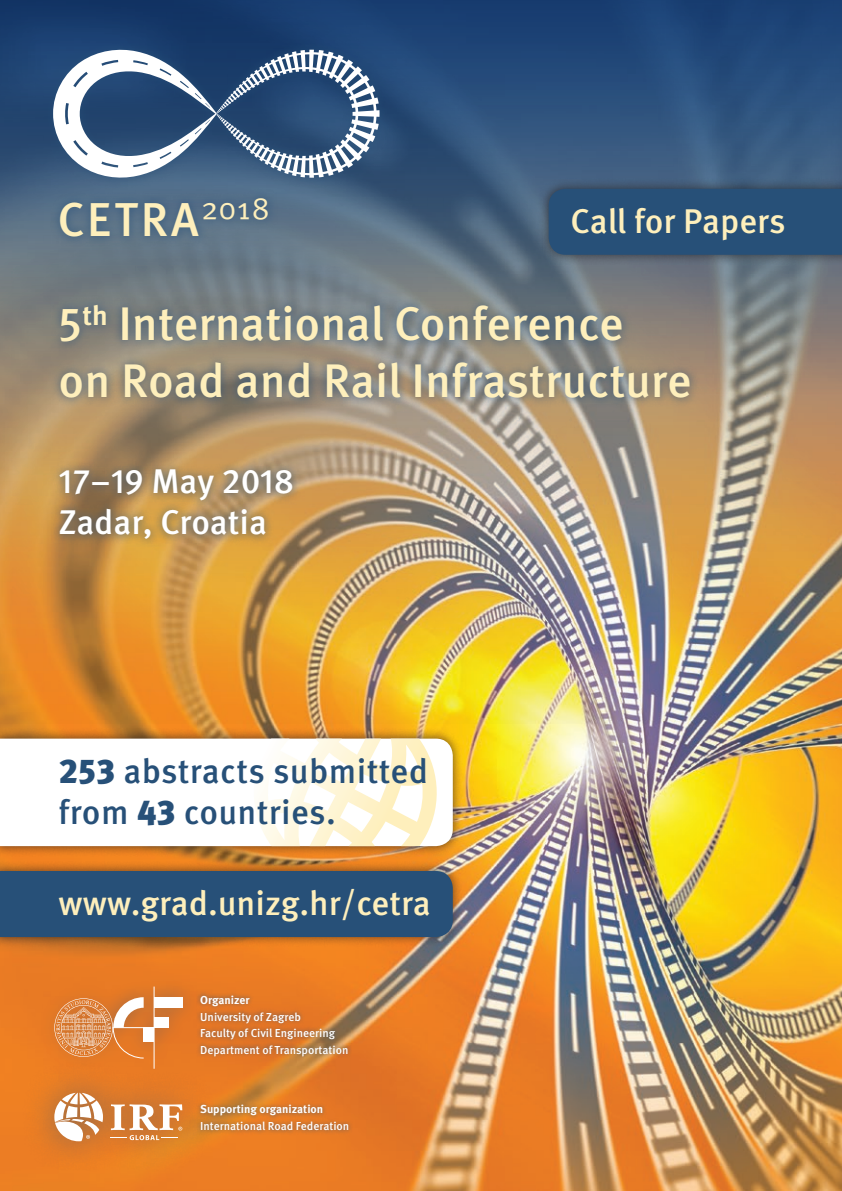
<style>
.page{position:relative;width:842px;height:1191px;background:#fff}
.page>*{position:absolute;margin:0;border:0;box-sizing:border-box;transform-origin:0 0}
.t1{font:48.2px "Meta Pro Cetra Bats";color:#feefbc}
.t2{font:500 47px/56.8px "Meta Pro";color:#feefbc}
.t3{font:500 34.2px/41px "Meta Pro";letter-spacing:.01em;color:#275078}
.t4{font:500 34.2px "Meta Pro";color:#feefbc}
.t5{font:500 34.2px/41px "Meta Pro";letter-spacing:-.005em;color:#fff}
.t6{font:500 11.6px/16.4px "Meta Pro";color:#fff}
.t7{font:700 11.6px "Meta Pro";color:#fff}
.s1{font-weight:900}
</style>
<div class="page">
<img style="left:0;top:738px;width:842px;height:453px">
<img style="left:0;top:393px;width:842px;height:345px">
<svg style="left:0;top:0;width:842px;height:393px;background:#435d7b"></svg>
<div style="left:0;top:861px;width:463px;height:86px;background:#231f20;opacity:.6"></div>
<div style="left:0;top:871px;width:453px;height:66px;background:#275078"></div>
<div style="left:43px;top:39px;width:347px;height:208px;background:#275078;opacity:.6"></div>
<svg style="left:53px;top:50px;width:327px;height:130px"></svg>
<div style="left:0;top:728px;width:463px;height:128px;background:#231f20;opacity:.6"></div>
<svg style="left:0;top:738px;width:453px;height:108px"></svg>
<svg style="left:248px;top:738px;width:195px;height:108px"></svg>
<div style="left:50px;top:295px;width:650px;height:254px;background:#275078;opacity:.6"></div>
<div style="left:196px;top:991px;width:156px;height:68px;background:#275078;opacity:.6"></div>
<div style="left:196px;top:1100px;width:157px;height:35px;background:#275078;opacity:.6"></div>
<div style="left:36px;top:971px;width:164px;height:113px;background:#275078;opacity:.4"></div>
<div style="left:144px;top:1027px;width:10px;height:14px;background:#fff"></div>
<div style="left:154px;top:997px;width:28px;height:10px;background:#fff"></div>
<div style="left:154px;top:1017px;width:14px;height:10px;background:#fff"></div>
<hr style="left:154px;top:986px;width:1px;height:82px;background:#fff">
<svg style="left:54px;top:997px;width:90px;height:61px;background:#e19458"></svg>
<div style="left:22px;top:1060px;width:193px;height:113px;background:#275078;opacity:.6"></div>
<svg style="left:54px;top:1092px;width:49px;height:49px"></svg>
<svg style="left:111px;top:1104px;width:71px;height:36px"></svg>
<div style="left:538px;top:178px;width:304px;height:87px;background:#231f20;opacity:.6"></div>
<div style="left:549px;top:189px;width:293px;height:66px;background:#275078"></div>
<h1 class="t1" style="left:58px;top:190px;width:214px">✁✆</h1>
<h3 class="t4" style="left:571px;top:199px;width:216px">Call for Papers</h3>
<h2 class="t2" style="left:59px;top:297px;width:635px">5<sup>th</sup> International Conference<br>on Road and Rail Infrastructure</h2>
<h3 class="t5" style="left:59px;top:461px;width:237px">17–19 May 2018<br>Zadar, Croatia</h3>
<h3 class="t3" style="left:59px;top:752px;width:371px"><span class="s1">253</span> abstracts submitted from <span class="s1">43</span> countries.</h3>
<h3 class="t4" style="left:59px;top:881px;width:374px">www.grad.unizg.hr/cetra</h3>
<p class="t7" style="left:200px;top:992px;width:51px">Organizer</p>
<p class="t6" style="left:200px;top:1008px;width:150px">University of Zagreb<br>Faculty of Civil Engineering<br>Department of Transportation</p>
<p class="t7" style="left:200px;top:1102px;width:125px">Supporting organization</p>
<p class="t6" style="left:200px;top:1117px;width:151px">International Road Federation</p>
</div>
